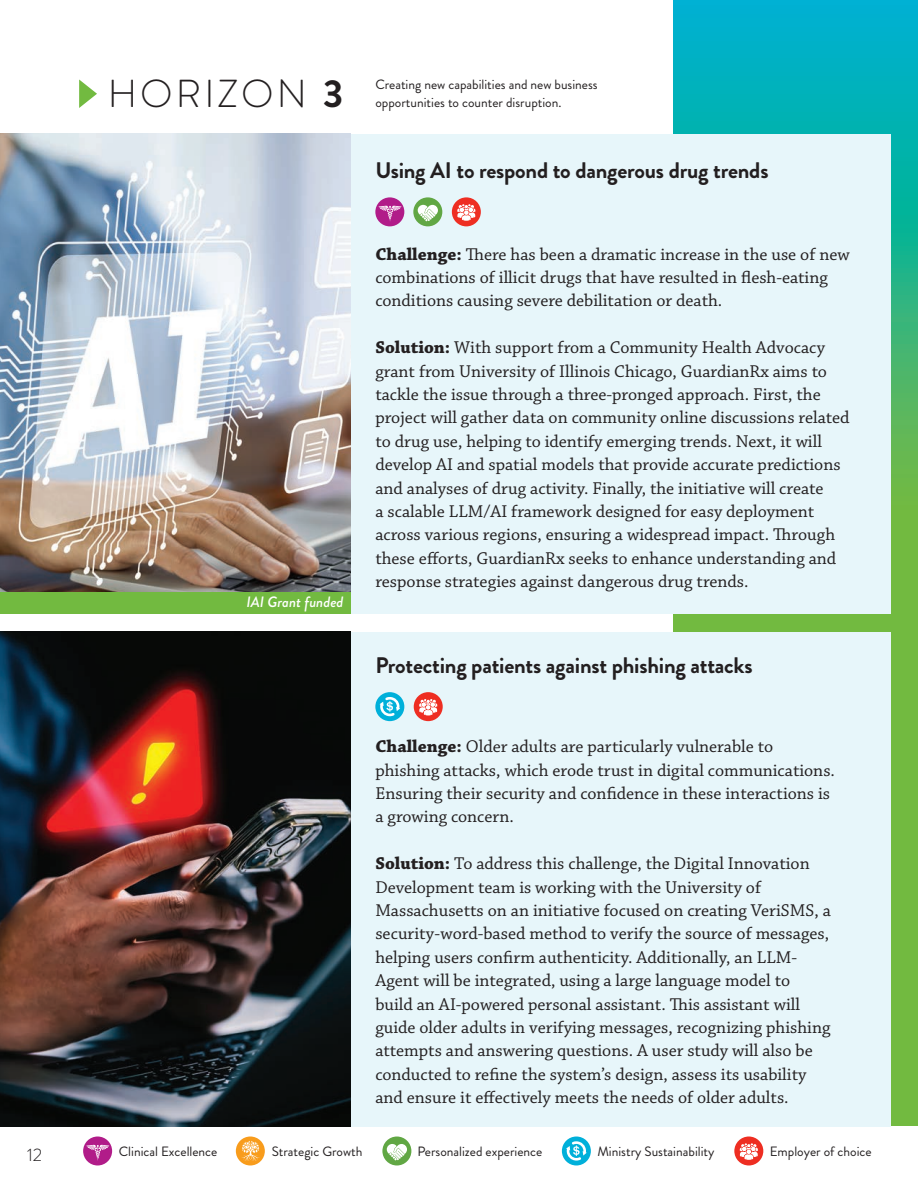
<style>
.page{position:relative;width:918px;height:1188px;background:#fff}
.page>*{position:absolute;margin:0;border:0;box-sizing:border-box;transform-origin:0 0}
.t1{font:300 39px "Brandon Grotesque";letter-spacing:.08em;color:#231f20}
.t2{font:700 22.5px "Brandon Grotesque";letter-spacing:-.01em;color:#231f20}
.t3{font:18px/23.4px "Chaparral Pro";color:#231f20}
.t4{font:300 18px "Brandon Grotesque";color:#231f20}
.t5{font:italic 500 15px "Brandon Grotesque";color:#fff}
.t6{font:13.5px/17.5px "Brandon Grotesque";color:#231f20}
.s1{font-weight:700}
</style>
<div class="page">
<svg style="left:674px;top:0;width:244px;height:1125px;background:#2eb48c"></svg>
<div style="left:0;top:632px;width:891px;height:494px;background:#e7f6fa"></div>
<div style="left:0;top:134px;width:891px;height:479px;background:#e7f6fa"></div>
<svg style="left:79px;top:80px;width:18px;height:28px"></svg>
<img style="left:0;top:134px;width:351px;height:458px">
<img style="left:0;top:632px;width:351px;height:494px">
<div style="left:734px;top:1137px;width:29px;height:28px;background:#ee2e22;border-radius:50%"></div>
<svg style="left:740px;top:1143px;width:18px;height:17px"></svg>
<div style="left:382px;top:1137px;width:29px;height:28px;background:#61a744;border-radius:50%"></div>
<svg style="left:387px;top:1144px;width:20px;height:16px"></svg>
<div style="left:562px;top:1137px;width:29px;height:28px;background:#00b0da;border-radius:50%"></div>
<svg style="left:566px;top:1141px;width:21px;height:20px"></svg>
<div style="left:236px;top:1137px;width:29px;height:28px;background:#f89c1c;border-radius:50%"></div>
<svg style="left:241px;top:1141px;width:19px;height:20px"></svg>
<div style="left:83px;top:1137px;width:29px;height:28px;background:#b11c89;border-radius:50%"></div>
<svg style="left:86px;top:1145px;width:23px;height:16px"></svg>
<div style="left:413px;top:197px;width:29px;height:29px;background:#61a744;border-radius:50%"></div>
<svg style="left:418px;top:205px;width:20px;height:16px"></svg>
<div style="left:452px;top:197px;width:29px;height:29px;background:#ee2e22;border-radius:50%"></div>
<svg style="left:457px;top:204px;width:18px;height:17px"></svg>
<div style="left:375px;top:197px;width:29px;height:29px;background:#b11c89;border-radius:50%"></div>
<svg style="left:379px;top:206px;width:22px;height:16px"></svg>
<div style="left:375px;top:692px;width:29px;height:29px;background:#00b0da;border-radius:50%"></div>
<svg style="left:380px;top:697px;width:20px;height:19px"></svg>
<div style="left:414px;top:692px;width:29px;height:29px;background:#ee2e22;border-radius:50%"></div>
<svg style="left:419px;top:699px;width:18px;height:16px"></svg>
<div style="left:0;top:592px;width:351px;height:22px;background:#72ba40"></div>
<p class="t4" style="left:27px;top:1143px;width:17px">12</p>
<p class="t1" style="left:108px;top:67px;width:239px">HORIZON <span class="s1">3</span></p>
<p class="t5" style="left:246px;top:592px;width:99px">IAI Grant funded</p>
<p class="t6" style="left:375px;top:76px;width:224px">Creating new capabilities and new business opportunities to counter disruption.</p>
<p class="t2" style="left:375px;top:154px;width:395px">Using AI to respond to dangerous drug trends</p>
<p class="t3" style="left:375px;top:243px;width:476px"><span class="s1">Challenge:</span> There has been a dramatic increase in the use of new combinations of illicit drugs that have resulted in flesh-eating conditions causing severe debilitation or death.</p>
<p class="t3" style="left:375px;top:337px;width:476px"><span class="s1">Solution:</span> With support from a Community Health Advocacy grant from University of Illinois Chicago, GuardianRx aims to tackle the issue through a three-pronged approach. First, the project will gather data on community online discussions related to drug use, helping to identify emerging trends. Next, it will develop AI and spatial models that provide accurate predictions and analyses of drug activity. Finally, the initiative will create<br>a scalable LLM/AI framework designed for easy deployment across various regions, ensuring a widespread impact. Through these efforts, GuardianRx seeks to enhance understanding and response strategies against dangerous drug trends.</p>
<p class="t2" style="left:375px;top:650px;width:379px">Protecting patients against phishing attacks</p>
<p class="t3" style="left:375px;top:736px;width:461px"><span class="s1">Challenge:</span> Older adults are particularly vulnerable to phishing attacks, which erode trust in digital communications.<br>Ensuring their security and confidence in these interactions is a growing concern.</p>
<p class="t3" style="left:375px;top:853px;width:457px"><span class="s1">Solution:</span> To address this challenge, the Digital Innovation Development team is working with the University of Massachusetts on an initiative focused on creating VeriSMS, a security-word-based method to verify the source of messages, helping users confirm authenticity. Additionally, an LLM-Agent will be integrated, using a large language model to build an AI-powered personal assistant. This assistant will guide older adults in verifying messages, recognizing phishing attempts and answering questions. A user study will also be conducted to refine the system’s design, assess its usability and ensure it effectively meets the needs of older adults.</p>
<p class="t6" style="left:119px;top:1143px;width:100px">Clinical Excellence</p>
<p class="t6" style="left:272px;top:1143px;width:92px">Strategic Growth</p>
<p class="t6" style="left:417px;top:1143px;width:126px">Personalized experience</p>
<p class="t6" style="left:597px;top:1143px;width:119px">Ministry Sustainability</p>
<p class="t6" style="left:770px;top:1143px;width:103px">Employer of choice</p>
</div>
